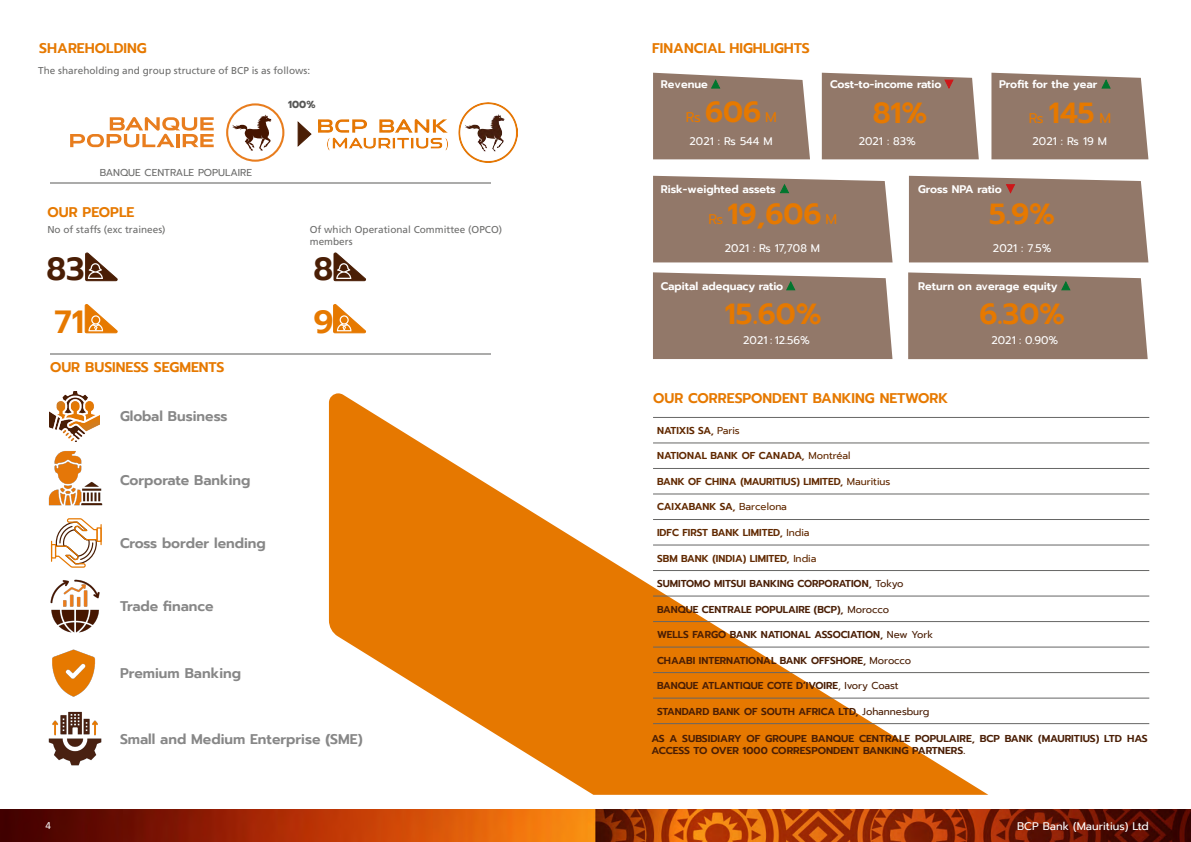
<style>
.page{position:relative;width:1191px;height:842px;background:#fff}
.page>*{position:absolute;margin:0;border:0;box-sizing:border-box;transform-origin:0 0}
.t1{font:600 32px "Prompt";color:#4a1e05}
.t2{font:600 32px "Prompt";color:#e67900}
.t3{font:600 29px "Prompt";color:#e67900}
.t4{font:600 14px "Prompt";color:#878787}
.t5{font:600 14px "Prompt";color:#e67900}
.t6{font:14px "Prompt";color:#e67900}
.t7{font:600 11px "Prompt";color:#fff}
.t8{font:11px "Prompt";color:#fff}
.t9{font:600 11px "Prompt";letter-spacing:-.02em;color:#fff}
.t10{font:11px "Calibri";color:#fff}
.t11{font:700 10.2px "Prompt";color:#575756}
.t12{font:600 10px/12px "Prompt";color:#4a1e05}
.t13{font:600 10px "Prompt";color:#612900}
.t14{font:10px/12px "Frutiger LT Std";color:#6d6d6c}
.t15{font:10px "Prompt";color:#6d6d6c}
.s1{font-weight:600;font-size:29px}
.s2{font-weight:400;font-size:14px}
.s3{font-weight:400}
</style>
<div class="page">
<img style="left:0;top:810px;width:1191px;height:32px">
<div style="left:96px;top:527px;width:6px;height:15px;border:1px solid #e67800"></div>
<hr style="left:100px;top:525px;width:2px;height:20px;background:#e67800">
<svg style="left:51px;top:518px;width:47px;height:50px"></svg>
<img style="left:48px;top:451px;width:55px;height:55px">
<img style="left:48px;top:711px;width:54px;height:55px">
<img style="left:52px;top:649px;width:44px;height:48px">
<img style="left:50px;top:579px;width:50px;height:54px">
<div style="left:42px;top:384px;width:67px;height:57px;background:#4a1e05;opacity:.5"></div>
<svg style="left:297px;top:121px;width:15px;height:26px"></svg>
<img style="left:319px;top:103px;width:198px;height:59px">
<svg style="left:226px;top:103px;width:58px;height:59px"></svg>
<svg style="left:70px;top:117px;width:144px;height:31px"></svg>
<svg style="left:85px;top:253px;width:33px;height:29px"></svg>
<svg style="left:333px;top:253px;width:33px;height:29px"></svg>
<hr style="left:50px;top:183px;width:441px;height:1px;background:#666665">
<hr style="left:50px;top:353px;width:441px;height:2px;background:#666665">
<svg style="left:84px;top:304px;width:34px;height:30px"></svg>
<svg style="left:333px;top:304px;width:33px;height:30px"></svg>
<svg style="left:329px;top:393px;width:659px;height:402px"></svg>
<hr style="left:653px;top:417px;width:496px;height:1px;background:#666665">
<hr style="left:653px;top:442px;width:496px;height:1px;background:#666665">
<hr style="left:653px;top:468px;width:496px;height:1px;background:#666665">
<hr style="left:653px;top:493px;width:496px;height:1px;background:#666665">
<hr style="left:653px;top:519px;width:496px;height:1px;background:#666665">
<hr style="left:653px;top:544px;width:496px;height:1px;background:#666665">
<hr style="left:653px;top:570px;width:496px;height:1px;background:#666665">
<hr style="left:653px;top:595px;width:496px;height:1px;background:#666665">
<hr style="left:653px;top:621px;width:496px;height:1px;background:#666665">
<hr style="left:653px;top:647px;width:496px;height:1px;background:#666665">
<hr style="left:653px;top:672px;width:496px;height:1px;background:#666665">
<hr style="left:653px;top:698px;width:496px;height:1px;background:#666665">
<hr style="left:653px;top:723px;width:496px;height:1px;background:#666665">
<svg style="left:653px;top:73px;width:157px;height:86px;background:#988072"></svg>
<div style="left:822px;top:73px;width:156px;height:86px;background:#927869"></div>
<div style="left:991px;top:73px;width:157px;height:86px;background:#927869"></div>
<div style="left:653px;top:176px;width:239px;height:86px;background:#927869"></div>
<div style="left:909px;top:176px;width:239px;height:86px;background:#927869"></div>
<div style="left:653px;top:272px;width:239px;height:87px;background:#927869"></div>
<div style="left:908px;top:272px;width:239px;height:87px;background:#927869"></div>
<h3 class="t5" style="left:39px;top:38px;width:109px">SHAREHOLDING</h3>
<p class="t14" style="left:38px;top:65px;width:273px">The shareholding and group structure of BCP is as follows:</p>
<p class="t11" style="left:288px;top:97px;width:29px">100%</p>
<p class="t15" style="left:100px;top:165px;width:154px">BANQUE CENTRALE POPULAIRE</p>
<h3 class="t5" style="left:47px;top:202px;width:88px">OUR PEOPLE</h3>
<p class="t14" style="left:47px;top:224px;width:120px">No of staffs (exc trainees)</p>
<p class="t14" style="left:310px;top:224px;width:194px">Of which Operational Committee (OPCO) members</p>
<h1 class="t1" style="left:46px;top:245px;width:40px">83</h1>
<h1 class="t2" style="left:54px;top:298px;width:31px">71</h1>
<h1 class="t1" style="left:313px;top:245px;width:21px">8</h1>
<h1 class="t2" style="left:313px;top:298px;width:21px">9</h1>
<h3 class="t5" style="left:50px;top:357px;width:176px">OUR BUSINESS SEGMENTS</h3>
<h3 class="t4" style="left:120px;top:406px;width:109px">Global Business</h3>
<h3 class="t4" style="left:120px;top:469px;width:132px">Corporate Banking</h3>
<h3 class="t4" style="left:120px;top:533px;width:147px">Cross border lending</h3>
<h3 class="t4" style="left:120px;top:596px;width:95px">Trade finance</h3>
<h3 class="t4" style="left:120px;top:663px;width:122px">Premium Banking</h3>
<h3 class="t4" style="left:120px;top:728px;width:244px">Small and Medium Enterprise (SME)</h3>
<h3 class="t5" style="left:652px;top:38px;width:159px">FINANCIAL HIGHLIGHTS</h3>
<p class="t7" style="left:660px;top:76px;width:49px">Revenue</p>
<p class="t7" style="left:830px;top:76px;width:113px">Cost-to-income ratio</p>
<p class="t7" style="left:999px;top:76px;width:100px">Profit for the year</p>
<h3 class="t6" style="left:686px;top:107px;width:92px">Rs <span class="s1">606</span> M</h3>
<h2 class="t3" style="left:872px;top:91px;width:56px">81%</h2>
<h3 class="t6" style="left:1028px;top:108px;width:84px">Rs <span class="s1">145</span> M</h3>
<p class="t8" style="left:689px;top:134px;width:85px">2021 : Rs 544 M</p>
<p class="t8" style="left:858px;top:134px;width:59px">2021 : 83%</p>
<p class="t8" style="left:1032px;top:134px;width:76px">2021 : Rs 19 M</p>
<p class="t7" style="left:660px;top:181px;width:117px">Risk-weighted assets</p>
<p class="t9" style="left:918px;top:181px;width:85px">Gross NPA ratio</p>
<h2 class="t3" style="left:708px;top:193px;width:130px"><span class="s2">Rs</span> 19,606 <span class="s2">M</span></h2>
<h2 class="t3" style="left:989px;top:193px;width:67px">5.9%</h2>
<p class="t8" style="left:725px;top:240px;width:97px">2021 : Rs 17,708 M</p>
<p class="t8" style="left:993px;top:240px;width:60px">2021 : 7.5%</p>
<p class="t7" style="left:660px;top:278px;width:124px">Capital adequacy ratio</p>
<p class="t7" style="left:918px;top:278px;width:141px">Return on average equity</p>
<h2 class="t3" style="left:725px;top:292px;width:98px">15.60%</h2>
<h2 class="t3" style="left:979px;top:292px;width:87px">6.30%</h2>
<p class="t8" style="left:743px;top:333px;width:68px">2021 : 12.56%</p>
<p class="t8" style="left:991px;top:333px;width:68px">2021 : 0.90%</p>
<h3 class="t5" style="left:653px;top:388px;width:297px">OUR CORRESPONDENT BANKING NETWORK</h3>
<p class="t13" style="left:657px;top:423px;width:84px">NATIXIS SA, <span class="s3">Paris</span></p>
<p class="t13" style="left:657px;top:449px;width:195px">NATIONAL BANK OF CANADA, <span class="s3">Montréal</span></p>
<p class="t13" style="left:657px;top:474px;width:235px">BANK OF CHINA (MAURITIUS) LIMITED, <span class="s3">Mauritius</span></p>
<p class="t13" style="left:657px;top:500px;width:131px">CAIXABANK SA, <span class="s3">Barcelona</span></p>
<p class="t13" style="left:657px;top:525px;width:154px">IDFC FIRST BANK LIMITED, <span class="s3">India</span></p>
<p class="t13" style="left:657px;top:551px;width:161px">SBM BANK (INDIA) LIMITED, <span class="s3">India</span></p>
<p class="t12" style="left:657px;top:577px;width:248px">SUMITOMO MITSUI BANKING CORPORATION, <span class="s3">Tokyo</span></p>
<p class="t12" style="left:657px;top:603px;width:233px">BANQUE CENTRALE POPULAIRE (BCP), <span class="s3">Morocco</span></p>
<p class="t12" style="left:657px;top:629px;width:277px">WELLS FARGO BANK NATIONAL ASSOCIATION, <span class="s3">New York</span></p>
<p class="t12" style="left:657px;top:654px;width:256px">CHAABI INTERNATIONAL BANK OFFSHORE, <span class="s3">Morocco</span></p>
<p class="t12" style="left:657px;top:680px;width:243px">BANQUE ATLANTIQUE COTE D’IVOIRE<span class="s3">, Ivory Coast</span></p>
<p class="t12" style="left:657px;top:705px;width:274px">STANDARD BANK OF SOUTH AFRICA LTD, <span class="s3">Johannesburg</span></p>
<p class="t12" style="left:651px;top:733px;width:498px">AS A SUBSIDIARY OF GROUPE BANQUE CENTRALE POPULAIRE, BCP BANK (MAURITIUS) LTD HAS<br>ACCESS TO OVER 1000 CORRESPONDENT BANKING PARTNERS.</p>
<p class="t10" style="left:46px;top:817px;width:7px">4</p>
<p class="t8" style="left:1017px;top:818px;width:133px">BCP Bank (Mauritius) Ltd</p>
</div>
